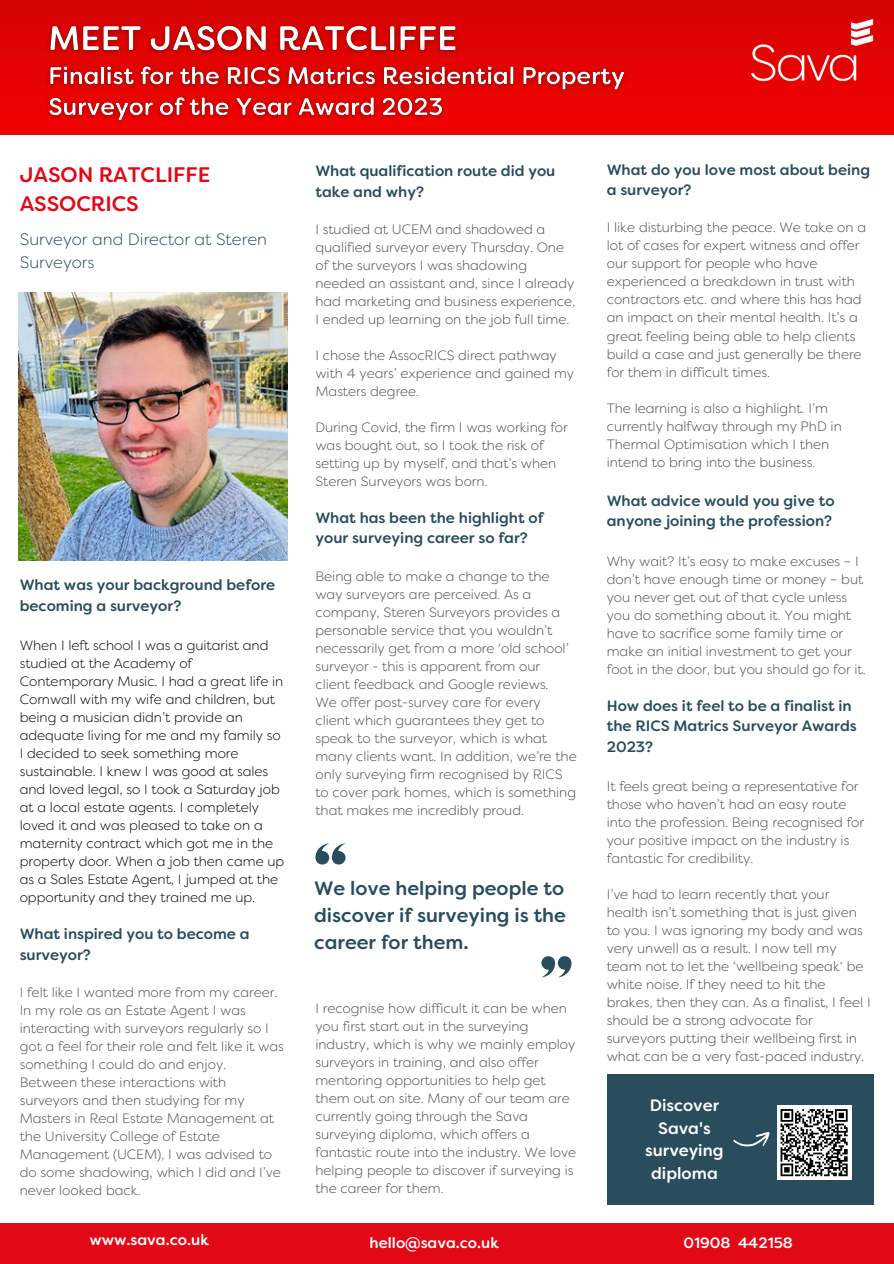
<style>
.page{position:relative;width:894px;height:1264px;background:#fff}
.page>*{position:absolute;margin:0;border:0;box-sizing:border-box;transform-origin:0 0}
.t1{font:500 21px/29.2px "Filson Soft";color:#e20816}
.t2{font:500 19.5px/27px "Filson Soft";color:#294d5d;text-align:justify}
.t3{font:300 16.5px/22.5px "Filson Soft";color:#294d5d}
.t4{font:500 16.5px/22.5px "Filson Soft";color:#fff;text-align:center}
.t5{font:500 15px/20.2px "Filson Soft";color:#294d5d}
.t6{font:500 15px "Filson Soft";color:#fff}
.t7{font:300 13.5px/18px "Filson Soft";color:#4d4d4c}
.t8{font:300 13.5px/18px "Filson Soft";color:#000}
</style>
<div class="page">
<img style="left:0;top:0;width:893px;height:135px">
<img style="left:714px;top:0;width:179px;height:83px">
<div style="left:0;top:1223px;width:893px;height:40px;background:#e20816"></div>
<div style="left:606px;top:1074px;width:267px;height:130px;background:#294d5d"></div>
<div style="left:776px;top:1105px;width:75px;height:74px;background:#fff"></div>
<svg style="left:780px;top:1109px;width:68px;height:68px"></svg>
<svg style="left:733px;top:1132px;width:36px;height:14px"></svg>
<svg style="left:541px;top:956px;width:30px;height:21px"></svg>
<svg style="left:315px;top:843px;width:31px;height:21px"></svg>
<img style="left:19px;top:292px;width:268px;height:268px">
<img style="left:40px;top:18px;width:594px;height:114px">
<h1 class="t1" style="left:20px;top:160px;width:192px">JASON RATCLIFFE<br>ASSOCRICS</h1>
<p class="t3" style="left:20px;top:228px;width:248px">Surveyor and Director at Steren<br>Surveyors</p>
<p class="t5" style="left:20px;top:575px;width:257px">What was your background before becoming a surveyor?</p>
<p class="t8" style="left:20px;top:636px;width:266px">When I left school I was a guitarist and studied at the Academy of Contemporary Music. I had a great life in Cornwall with my wife and children, but being a musician didn’t provide an adequate living for me and my family so I decided to seek something more sustainable. I knew I was good at sales and loved legal, so I took a Saturday job at a local estate agents. I completely loved it and was pleased to take on a maternity contract which got me in the property door. When a job then came up as a Sales Estate Agent, I jumped at the opportunity and they trained me up.</p>
<p class="t5" style="left:20px;top:924px;width:231px">What inspired you to become a surveyor?</p>
<p class="t7" style="left:20px;top:983px;width:265px">I felt like I wanted more from my career.<br>In my role as an Estate Agent I was interacting with surveyors regularly so I got a feel for their role and felt like it was something I could do and enjoy.<br>Between these interactions with surveyors and then studying for my Masters in Real Estate Management at the University College of Estate Management (UCEM), I was advised to do some shadowing, which I did and I’ve never looked back.</p>
<p class="t5" style="left:315px;top:161px;width:241px">What qualification route did you take and why?</p>
<p class="t7" style="left:315px;top:220px;width:261px">I studied at UCEM and shadowed a qualified surveyor every Thursday. One of the surveyors I was shadowing needed an assistant and, since I already had marketing and business experience, I ended up learning on the job full time.</p>
<p class="t7" style="left:315px;top:346px;width:260px">I chose the AssocRICS direct pathway with 4 years’ experience and gained my<br>Masters degree.</p>
<p class="t7" style="left:315px;top:418px;width:254px">During Covid, the firm I was working for was bought out, so I took the risk of setting up by myself, and that’s when Steren Surveyors was born.</p>
<p class="t5" style="left:315px;top:508px;width:229px">What has been the highlight of your surveying career so far?</p>
<p class="t7" style="left:315px;top:567px;width:263px">Being able to make a change to the way surveyors are perceived. As a company, Steren Surveyors provides a personable service that you wouldn’t necessarily get from a more ‘old school’ surveyor - this is apparent from our client feedback and Google reviews.<br>We offer post-survey care for every client which guarantees they get to speak to the surveyor, which is what many clients want. In addition, we’re the only surveying firm recognised by RICS to cover park homes, which is something that makes me incredibly proud.</p>
<h2 class="t2" style="left:314px;top:874px;width:253px">We love helping people to discover if surveying is the career for them.</h2>
<p class="t7" style="left:315px;top:999px;width:262px">I recognise how difficult it can be when you first start out in the surveying industry, which is why we mainly employ surveyors in training, and also offer mentoring opportunities to help get them out on site. Many of our team are currently going through the Sava surveying diploma, which offers a fantastic route into the industry. We love helping people to discover if surveying is the career for them.</p>
<p class="t5" style="left:606px;top:159px;width:265px">What do you love most about being a surveyor?</p>
<p class="t7" style="left:606px;top:218px;width:261px">I like disturbing the peace. We take on a lot of cases for expert witness and offer our support for people who have experienced a breakdown in trust with contractors etc. and where this has had an impact on their mental health. It’s a great feeling being able to help clients build a case and just generally be there for them in difficult times.</p>
<p class="t7" style="left:606px;top:399px;width:236px">The learning is also a highlight. I’m currently halfway through my PhD in Thermal Optimisation which I then intend to bring into the business.</p>
<p class="t5" style="left:606px;top:491px;width:229px">What advice would you give to anyone joining the profession?</p>
<p class="t7" style="left:606px;top:552px;width:260px">Why wait? It’s easy to make excuses – I don’t have enough time or money – but you never get out of that cycle unless you do something about it. You might have to sacrifice some family time or make an initial investment to get your foot in the door, but you should go for it.</p>
<p class="t5" style="left:606px;top:695px;width:251px">How does it feel to be a finalist in the RICS Matrics Surveyor Awards<br>2023?</p>
<p class="t7" style="left:606px;top:777px;width:259px">It feels great being a representative for those who haven’t had an easy route into the profession. Being recognised for your positive impact on the industry is fantastic for credibility.</p>
<p class="t7" style="left:606px;top:885px;width:265px">I’ve had to learn recently that your health isn’t something that is just given to you. I was ignoring my body and was very unwell as a result. I now tell my team not to let the ‘wellbeing speak‘ be white noise. If they need to hit the brakes, then they can. As a finalist, I feel I should be a strong advocate for surveyors putting their wellbeing first in what can be a very fast-paced industry.</p>
<p class="t4" style="left:645px;top:1094px;width:80px">Discover<br>Sava's surveying diploma</p>
<p class="t6" style="left:89px;top:1229px;width:121px">www.sava.co.uk</p>
<p class="t6" style="left:369px;top:1232px;width:131px">hello@sava.co.uk</p>
<p class="t6" style="left:683px;top:1232px;width:111px">01908 442158</p>
</div>
